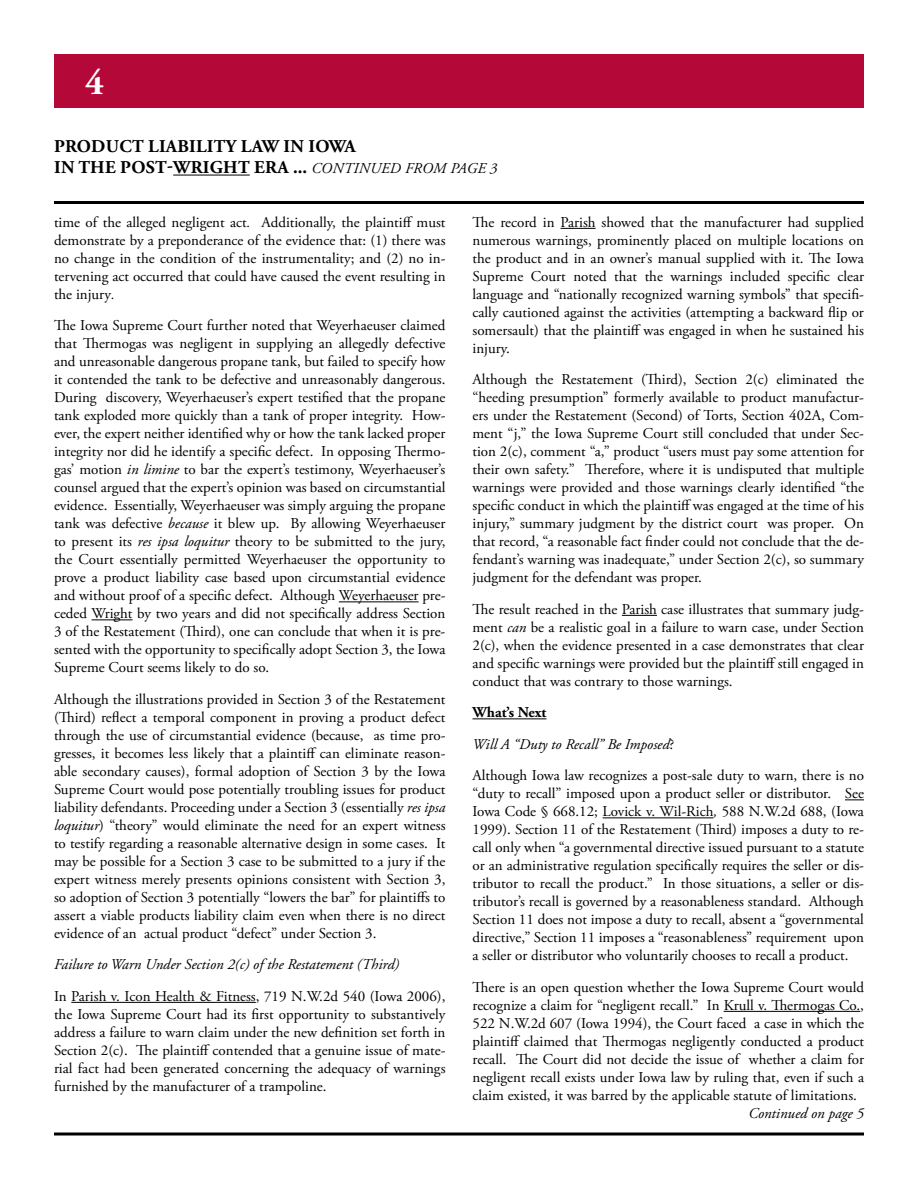
<style>
.page{position:relative;width:918px;height:1188px;background:#fff}
.page>*{position:absolute;margin:0;border:0;box-sizing:border-box;transform-origin:0 0}
.t1{font:700 36px "Adobe Garamond Pro";color:#fff}
.t2{font:700 18px "Adobe Garamond Pro";letter-spacing:.015em;color:#000}
.t3{font:15px/18px "Adobe Garamond Pro";color:#000;text-align:justify}
.t4{font:italic 15px "Adobe Garamond";color:#000}
.t5{font:italic 15px "Adobe Garamond Pro";letter-spacing:.015em;color:#000}
.s1{font-weight:700;font-style:normal;font-size:18px}
.s2{font-style:italic}
.s3{font-weight:700}
</style>
<div class="page">
<div style="left:54px;top:54px;width:810px;height:54px;background:#b30838"></div>
<hr style="left:54px;top:201px;width:810px;height:3px;background:#000">
<svg style="left:54px;top:1132px;width:810px;height:4px;background:#3f3f3f"></svg>
<hr style="left:339px;top:601px;width:80px;height:1px;background:#000">
<hr style="left:92px;top:619px;width:41px;height:1px;background:#000">
<hr style="left:71px;top:1002px;width:185px;height:1px;background:#000">
<hr style="left:561px;top:228px;width:35px;height:1px;background:#000">
<hr style="left:622px;top:615px;width:35px;height:1px;background:#000">
<hr style="left:472px;top:718px;width:74px;height:1px;background:#000">
<svg style="left:845px;top:799px;width:19px;height:1px"></svg>
<hr style="left:603px;top:817px;width:110px;height:1px;background:#000">
<hr style="left:724px;top:1011px;width:136px;height:1px;background:#000">
<hr style="left:173px;top:175px;width:77px;height:1px;background:#000">
<h1 class="t1" style="left:85px;top:61px;width:20px">4</h1>
<p class="t2" style="left:54px;top:136px;width:73px">PRODUCT</p>
<p class="t2" style="left:148px;top:136px;width:13px">LIABILIT</p>
<p class="t2" style="left:226px;top:136px;width:34px">Y LAW</p>
<p class="t2" style="left:284px;top:136px;width:56px">IN IOWA</p>
<p class="t2" style="left:54px;top:157px;width:30px">IN THE</p>
<p class="t2" style="left:120px;top:157px;width:111px">POST -WRI GHT</p>
<p class="t5" style="left:254px;top:160px;width:133px"><span class="s1">ERA ...</span> Continued</p>
<p class="t5" style="left:405px;top:160px;width:94px">from pa ge 3</p>
<p class="t3" style="left:54px;top:214px;width:393px">time of the alleged negligent act<span class="s2">.</span> Additionally, the plaintiff must demonstrate by a preponderance of the evidence that: (1) there was no change in the condition of the instrumentality; and (2) no in&shy;tervening act occurred that could have caused the event resulting in the injury<span class="s2">.</span></p>
<p class="t3" style="left:54px;top:317px;width:393px">The Iowa Supreme Court further noted that Weyerhaeuser claimed that Thermogas was negligent in supplying an allegedly defective and unreasonable dangerous propane tank, but failed to specify how it contended the tank to be defective and unreasonably dangerous.<br>During discovery, Weyerhaeuser’s expert testified that the propane tank exploded more quickly than a tank of proper integrity. How&shy;ever, the expert neither identified why or how the tank lacked proper integrity nor did he identify a specific defect. In opposing Thermo&shy;gas’ motion <span class="s2">in limine</span> to bar the expert’s testimony, Weyerhaeuser’s counsel argued that the expert’s opinion was based on circumstantial evidence. Essentially, Weyerhaeuser was simply arguing the propane tank was defective <span class="s2">because</span> it blew up. By allowing Weyerhaeuser to present its <span class="s2">res ipsa loquitur</span> theory to be submitted to the jury, the Court essentially permitted Weyerhaeuser the opportunity to prove a product liability case based upon circumstantial evidence and without proof of a specific defect. Although Weyerhaeuser pre&shy;ceded Wright by two years and did not specifically address Section 3 of the Restatement (Third), one can conclude that when it is pre&shy;sented with the opportunity to specifically adopt Section 3, the Iowa Supreme Court seems likely to do so.</p>
<p class="t3" style="left:54px;top:691px;width:393px">Although the illustrations provided in Section 3 of the Restatement (Third) reflect a temporal component in proving a product defect through the use of circumstantial evidence (because, as time pro&shy;gresses, it becomes less likely that a plaintiff can eliminate reason&shy;able secondary causes), formal adoption of Section 3 by the Iowa Supreme Court would pose potentially troubling issues for product liability defendants. Proceeding under a Section 3 (essentially <span class="s2">res ipsa loquitur</span>) “theory” would eliminate the need for an expert witness to testify regarding a reasonable alternative design in some cases. It may be possible for a Section 3 case to be submitted to a jury if the expert witness merely presents opinions consistent with Section 3, so adoption of Section 3 potentially “lowers the bar” for plaintiffs to assert a viable products liability claim even when there is no direct evidence of an actual product “defect” under Section 3.</p>
<p class="t4" style="left:54px;top:957px;width:347px">Failure to Warn Under Section 2(c) of the Restatement (Third)</p>
<p class="t3" style="left:54px;top:988px;width:393px">In Parish v. Icon Health &amp; Fitness, 719 N.W.2d 540 (Iowa 2006), the Iowa Supreme Court had its first opportunity to substantively address a failure to warn claim under the new definition set forth in Section 2(c). The plaintiff contended that a genuine issue of mate&shy;rial fact had been generated concerning the adequacy of warnings furnished by the manufacturer of a trampoline.</p>
<p class="t3" style="left:472px;top:214px;width:393px">The record in Parish showed that the manufacturer had supplied numerous warnings, prominently placed on multiple locations on the product and in an owner’s manual supplied with it. The Iowa Supreme Court noted that the warnings included specific clear language and “nationally recognized warning symbols” that specifi&shy;cally cautioned against the activities (attempting a backward flip or somersault) that the plaintiff was engaged in when he sustained his injury.</p>
<p class="t3" style="left:472px;top:371px;width:393px">Although the Restatement (Third), Section 2(c) eliminated the “heeding presumption” formerly available to product manufactur&shy;ers under the Restatement (Second) of Torts, Section 402A, Com&shy;ment “j,” the Iowa Supreme Court still concluded that under Sec&shy;tion 2(c), comment “a,” product “users must pay some attention for their own safety.” Therefore, where it is undisputed that multiple warnings were provided and those warnings clearly identified “the specific conduct in which the plaintiff was engaged at the time of his injury,” summary judgment by the district court was proper. On that record, “a reasonable fact finder could not conclude that the de&shy;fendant’s warning was inadequate,” under Section 2(c), so summary judgment for the defendant was proper.</p>
<p class="t3" style="left:472px;top:601px;width:393px">The result reached in the Parish case illustrates that summary judg&shy;ment <span class="s2">can</span> be a realistic goal in a failure to warn case, under Section 2(c), when the evidence presented in a case demonstrates that clear and specific warnings were provided but the plaintiff still engaged in conduct that was contrary to those warnings.</p>
<p class="t3" style="left:472px;top:697px;width:393px;line-height:31.5px;text-align:left"><span class="s3">WHAT’S NEXT<br></span><span class="s2">Will A “Duty to Recall” Be Imposed</span>?<br>Although Iowa law recognizes a post-sale duty to warn, there is no</p>
<p class="t3" style="left:472px;top:785px;width:393px">“duty to recall” imposed upon a product seller or distributor. See Iowa Code § 668.12; Lovick v. Wil-Rich<span class="s2">,</span> 588 N.W.2d 688, (Iowa 1999). Section 11 of the Restatement (Third) imposes a duty to re&shy;call only when “a governmental directive issued pursuant to a statute or an administrative regulation specifically requires the seller or dis&shy;tributor to recall the product.” In those situations, a seller or dis&shy;tributor’s recall is governed by a reasonableness standard. Although Section 11 does not impose a duty to recall, absent a “governmental directive,” Section 11 imposes a “reasonableness” requirement upon a seller or distributor who voluntarily chooses to recall a product.</p>
<p class="t3" style="left:473px;top:979px;width:393px">There is an open question whether the Iowa Supreme Court would recognize a claim for “negligent recall.” In Krull v. Thermogas Co., 522 N.W.2d 607 (Iowa 1994), the Court faced a case in which the plaintiff claimed that Thermogas negligently conducted a product recall. The Court did not decide the issue of whether a claim for negligent recall exists under Iowa law by ruling that, even if such a claim existed, it was barred by the applicable statute of limitations.</p>
<p class="t5" style="left:748px;top:1104px;width:117px">Continued on page 5</p>
</div>
